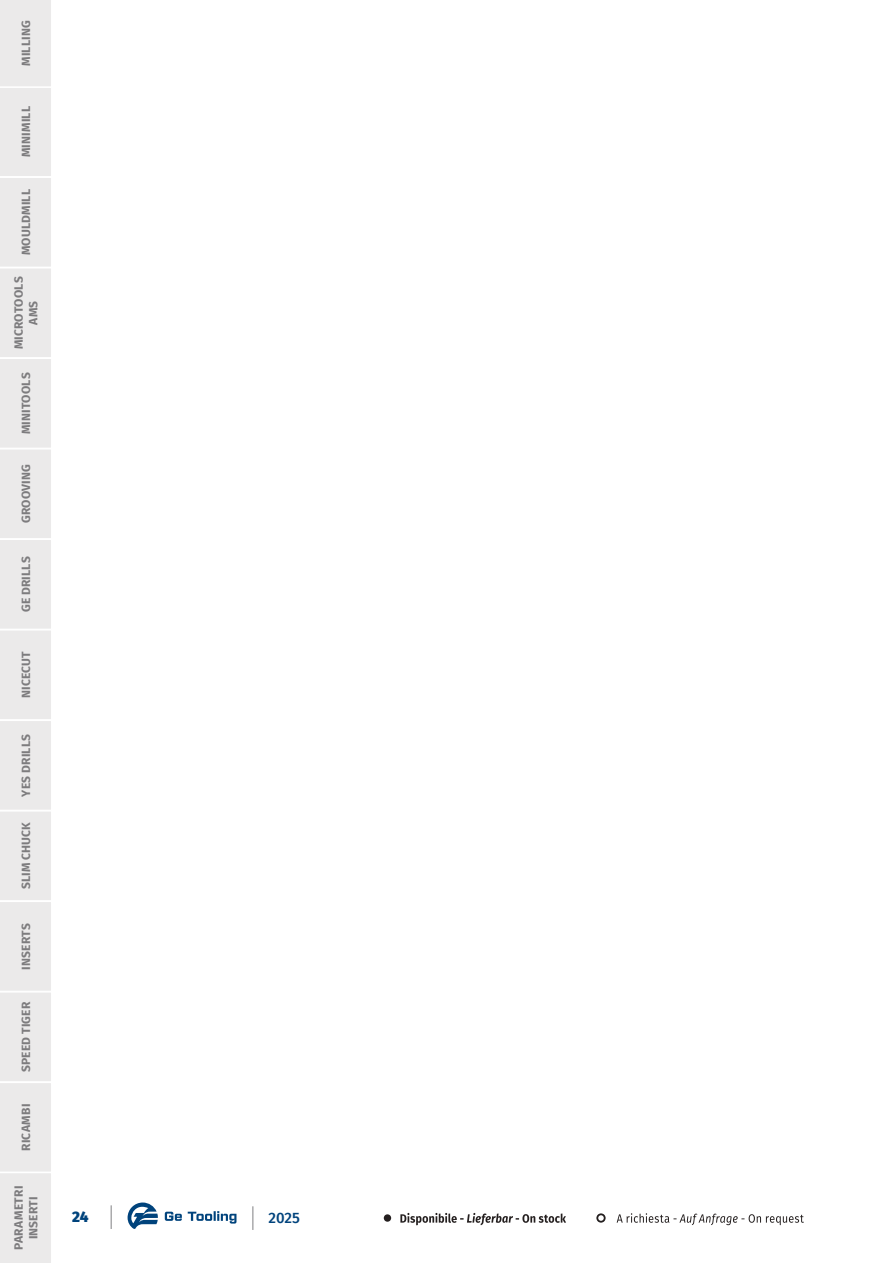
<style>
.page{position:relative;width:893px;height:1263px;background:#fff}
.page>*{position:absolute;margin:0;border:0;box-sizing:border-box;transform-origin:0 0}
.t1{font:500 15px "Fira Sans";color:#00437c}
.t2{font:900 15px "Fira Sans";color:#00437c}
.t3{font:700 12px/14.4px "Fira Sans";letter-spacing:.015em;color:#7d7c7e;text-align:center}
</style>
<div class="page">
<svg style="left:128px;top:1202px;width:108px;height:27px"></svg>
<hr style="left:110px;top:1205px;width:2px;height:24px;background:#aaaaac">
<hr style="left:252px;top:1206px;width:2px;height:24px;background:#aaaaac">
<svg style="left:617px;top:1213px;width:187px;height:12px"></svg>
<svg style="left:596px;top:1213px;width:10px;height:9px"></svg>
<svg style="left:400px;top:1213px;width:166px;height:12px"></svg>
<svg style="left:384px;top:1214px;width:7px;height:8px"></svg>
<div style="left:0;top:0;width:51px;height:1263px;background:#ebeaea"></div>
<p class="t3" style="left:18px;top:66px;width:47px;rotate:-90deg">MILLING</p>
<p class="t3" style="left:18px;top:157px;width:52px;rotate:-90deg">MINIMILL</p>
<p class="t3" style="left:18px;top:255px;width:68px;rotate:-90deg">MOULDMILL</p>
<p class="t3" style="left:11px;top:349px;width:75px;rotate:-90deg">MICROTOOLS<br>AMS</p>
<p class="t3" style="left:18px;top:434px;width:64px;rotate:-90deg">MINITOOLS</p>
<p class="t3" style="left:18px;top:523px;width:60px;rotate:-90deg">GROOVING</p>
<p class="t3" style="left:18px;top:612px;width:58px;rotate:-90deg">GE DRILLS</p>
<p class="t3" style="left:18px;top:698px;width:48px;rotate:-90deg">NICECUT</p>
<p class="t3" style="left:18px;top:797px;width:64px;rotate:-90deg">YES DRILLS</p>
<p class="t3" style="left:18px;top:889px;width:69px;rotate:-90deg">SLIM CHUCK</p>
<p class="t3" style="left:18px;top:970px;width:48px;rotate:-90deg">INSERTS</p>
<p class="t3" style="left:18px;top:1072px;width:72px;rotate:-90deg">SPEED TIGER</p>
<p class="t3" style="left:18px;top:1151px;width:48px;rotate:-90deg">RICAMBI</p>
<p class="t3" style="left:11px;top:1250px;width:66px;rotate:-90deg">PARAMETRI<br>INSERTI</p>
<p class="t2" style="left:72px;top:1203px;width:18px">24</p>
<p class="t1" style="left:269px;top:1205px;width:33px">2025</p>
</div>
